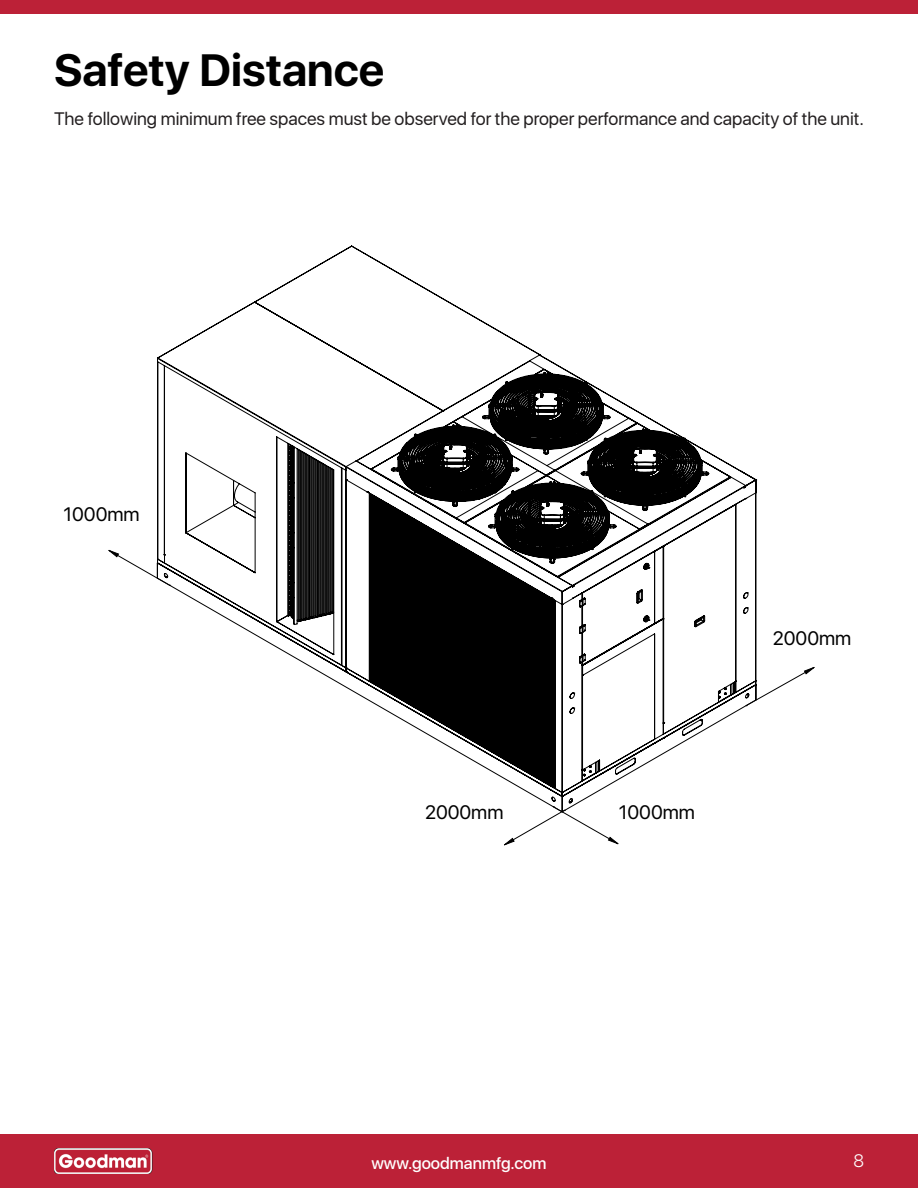
<style>
.page{position:relative;width:918px;height:1188px;background:#fff}
.page>*{position:absolute;margin:0;border:0;box-sizing:border-box;transform-origin:0 0}
.t1{font:700 45px "SFUI Display";color:#000}
.t2{font:19.35px "SFUI Display";color:#000}
.t3{font:18px "SFUI Display";color:#231f20}
.t4{font:300 18px "SFUI Display";color:#fff}
.t5{font:500 16.5px "SFUI Display";color:#fff}
</style>
<div class="page">
<div style="left:0;top:1134px;width:918px;height:54px;background:#bc2137"></div>
<img style="left:54px;top:1148px;width:98px;height:26px">
<div style="left:0;top:0;width:918px;height:14px;background:#bc2137"></div>
<svg style="left:156px;top:245px;width:601px;height:568px"></svg>
<h1 class="t1" style="left:54px;top:44px;width:332px">Safety Distance</h1>
<p class="t3" style="left:54px;top:105px;width:811px">The following minimum free spaces must be observed for the proper performance and capacity of the unit.</p>
<p class="t2" style="left:64px;top:499px;width:78px">1000mm</p>
<p class="t2" style="left:425px;top:797px;width:80px">2000mm</p>
<p class="t2" style="left:619px;top:797px;width:78px">1000mm</p>
<p class="t2" style="left:773px;top:623px;width:80px">2000mm</p>
<p class="t5" style="left:371px;top:1151px;width:177px">www.goodmanmfg.com</p>
<p class="t4" style="left:853px;top:1149px;width:12px">8</p>
</div>
